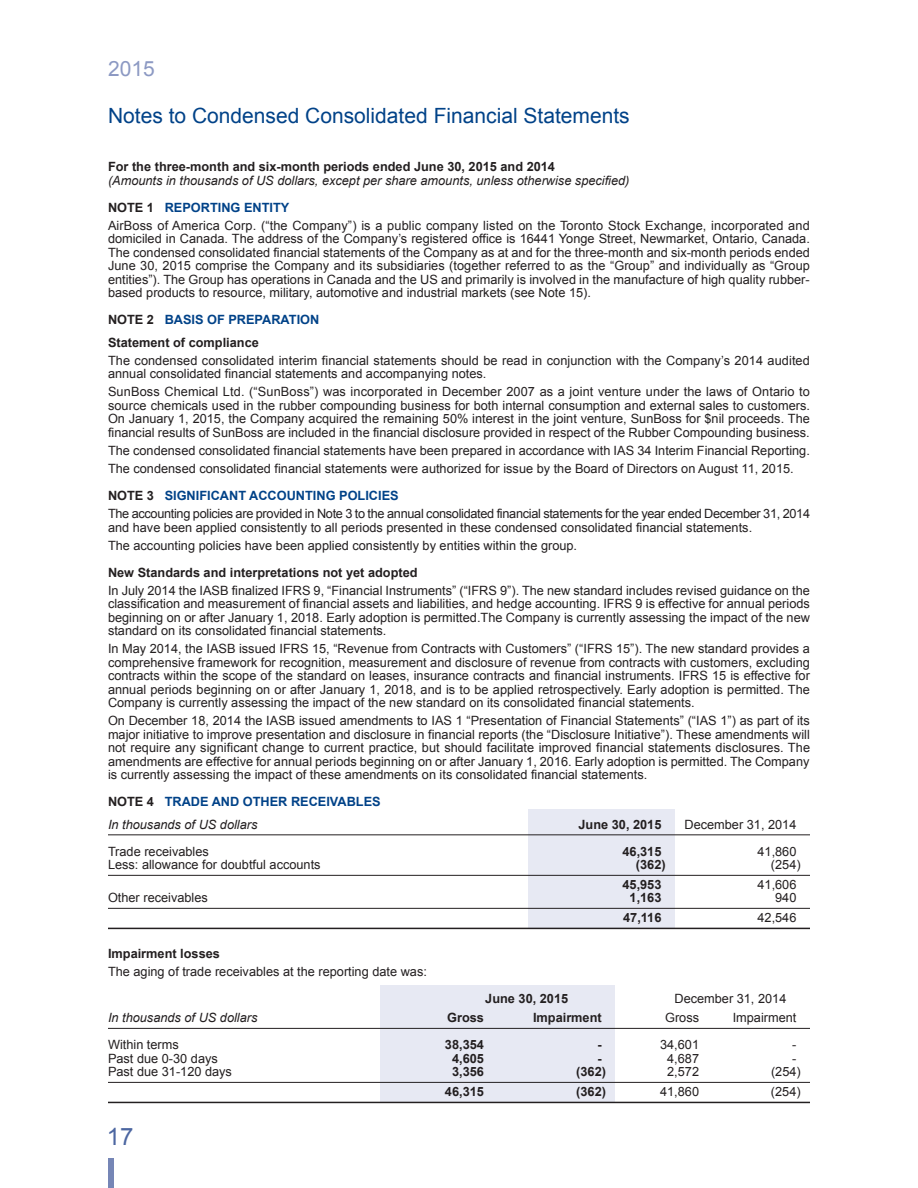
<style>
.page{position:relative;width:918px;height:1188px;background:#fff}
.page>*{position:absolute;margin:0;border:0;box-sizing:border-box;transform-origin:0 0}
.t1{font:24px "Arial";color:#4c66a1}
.t2{font:21px "Arial";color:#014288}
.t3{font:21px "Arial";color:#8c99c3}
.t4{font:12.75px/13.5px "Arial";color:#231f20;text-align:justify}
.t5{font:700 12.75px/22.5px "Arial";color:#231f20}
.t6{font:12.75px/18px "Arial";letter-spacing:-.025em;color:#231f20}
.t7{font:italic 12.75px/27px "Arial";color:#231f20}
.t8{font:700 12.75px/22.4px "Arial";color:#014288}
.s1{font-weight:700;font-style:normal}
.s2{font-weight:700;font-style:normal;color:#014288}
.s3{color:#014288}
.s4{font-weight:700}
.s5{font-weight:700;color:#014288}
.s6{color:#231f20}
.s7{font-weight:400;font-style:italic;color:#231f20}
</style>
<div class="page">
<div style="left:108px;top:1158px;width:5px;height:30px;background:#7686b6"></div>
<div style="left:381px;top:986px;width:234px;height:117px;background:#e7e9f3"></div>
<div style="left:528px;top:809px;width:146px;height:119px;background:#e7e9f3"></div>
<hr style="left:108px;top:835px;width:702px;height:1px;background:#231f20">
<hr style="left:108px;top:875px;width:702px;height:1px;background:#231f20">
<hr style="left:108px;top:908px;width:702px;height:1px;background:#231f20">
<hr style="left:108px;top:928px;width:702px;height:1px;background:#231f20">
<hr style="left:108px;top:1028px;width:702px;height:1px;background:#231f20">
<hr style="left:108px;top:1082px;width:702px;height:1px;background:#231f20">
<hr style="left:108px;top:1102px;width:702px;height:1px;background:#231f20">
<h2 class="t3" style="left:108px;top:57px;width:48px">2015</h2>
<h2 class="t2" style="left:108px;top:104px;width:523px">Notes to Condensed Consolidated Financial Statements</h2>
<p class="t5" style="left:108px;top:156px;width:449px">For the three-month and six-month periods ended June 30, 2015 and 2014</p>
<p class="t7" style="left:108px;top:167px;width:523px">(Amounts in thousands of US dollars, except per share amounts, unless otherwise specified)<br><span class="s1">NOTE 1</span> <span class="s2">REPORTING ENTITY</span></p>
<p class="t4" style="left:108px;top:219px;width:703px">AirBoss of America Corp. (“the Company”) is a public company listed on the Toronto Stock Exchange, incorporated and domiciled in Canada. The address of the Company’s registered office is 16441 Yonge Street, Newmarket, Ontario, Canada.<br>The condensed consolidated financial statements of the Company as at and for the three-month and six-month periods ended June 30, 2015 comprise the Company and its subsidiaries (together referred to as the “Group” and individually as “Group entities”). The Group has operations in Canada and the US and primarily is involved in the manufacture of high quality rubber&shy;based products to resource, military, automotive and industrial markets (see Note 15).</p>
<p class="t5" style="left:108px;top:309px;width:213px">NOTE 2 <span class="s3">BASIS OF PREPARATION<br></span>Statement of compliance</p>
<p class="t4" style="left:108px;top:354px;width:703px">The condensed consolidated interim financial statements should be read in conjunction with the Company’s 2014 audited annual consolidated financial statements and accompanying notes.</p>
<p class="t4" style="left:108px;top:385px;width:704px">SunBoss Chemical Ltd. (“SunBoss”) was incorporated in December 2007 as a joint venture under the laws of Ontario to source chemicals used in the rubber compounding business for both internal consumption and external sales to customers.<br>On January 1, 2015, the Company acquired the remaining 50% interest in the joint venture, SunBoss for $nil proceeds. The financial results of SunBoss are included in the financial disclosure provided in respect of the Rubber Compounding business.</p>
<p class="t4" style="left:108px;top:442px;width:703px;line-height:18px">The condensed consolidated financial statements have been prepared in accordance with IAS 34 Interim Financial Reporting.<br>The condensed consolidated financial statements were authorized for issue by the Board of Directors on August 11, 2015.</p>
<p class="t6" style="left:108px;top:487px;width:704px"><span class="s4">NOTE 3</span> <span class="s5">SIGNIFICANT ACCOUNTING POLICIES<br></span>The accounting policies are provided in Note 3 to the annual consolidated financial statements for the year ended December 31, 2014</p>
<p class="t4" style="left:108px;top:518px;width:646px;line-height:18px">and have been applied consistently to all periods presented in these condensed consolidated financial statements.<br>The accounting policies have been applied consistently by entities within the group.</p>
<p class="t5" style="left:108px;top:561px;width:311px">New Standards and interpretations not yet adopted</p>
<p class="t4" style="left:108px;top:583px;width:703px">In July 2014 the IASB finalized IFRS 9, “Financial Instruments” (“IFRS 9”). The new standard includes revised guidance on the classification and measurement of financial assets and liabilities, and hedge accounting. IFRS 9 is effective for annual periods beginning on or after January 1, 2018. Early adoption is permitted.The Company is currently assessing the impact of the new standard on its consolidated financial statements.</p>
<p class="t4" style="left:108px;top:642px;width:703px">In May 2014, the IASB issued IFRS 15, “Revenue from Contracts with Customers” (“IFRS 15”). The new standard provides a comprehensive framework for recognition, measurement and disclosure of revenue from contracts with customers, excluding contracts within the scope of the standard on leases, insurance contracts and financial instruments. IFRS 15 is effective for annual periods beginning on or after January 1, 2018, and is to be applied retrospectively. Early adoption is permitted. The Company is currently assessing the impact of the new standard on its consolidated financial statements.</p>
<p class="t4" style="left:108px;top:714px;width:704px">On December 18, 2014 the IASB issued amendments to IAS 1 “Presentation of Financial Statements” (“IAS 1”) as part of its major initiative to improve presentation and disclosure in financial reports (the “Disclosure Initiative”). These amendments will not require any significant change to current practice, but should facilitate improved financial statements disclosures. The amendments are effective for annual periods beginning on or after January 1, 2016. Early adoption is permitted. The Company is currently assessing the impact of these amendments on its consolidated financial statements.</p>
<p class="t8" style="left:108px;top:791px;width:274px"><span class="s6">NOTE 4</span> TRADE AND OTHER RECEIVABLES<br><span class="s7">In thousands of US dollars</span></p>
<p class="t5" style="left:579px;top:813px;width:84px">June 30, 2015</p>
<p class="t4" style="left:685px;top:817px;width:113px">December 31, 2014</p>
<p class="t4" style="left:108px;top:844px;width:102px">Trade receivables</p>
<p class="t5" style="left:623px;top:840px;width:40px">46,315</p>
<p class="t4" style="left:758px;top:844px;width:40px">41,860</p>
<p class="t4" style="left:108px;top:858px;width:214px">Less: allowance for doubtful accounts</p>
<p class="t5" style="left:636px;top:853px;width:31px">(362)</p>
<p class="t4" style="left:771px;top:858px;width:31px">(254)</p>
<p class="t5" style="left:623px;top:873px;width:40px">45,953</p>
<p class="t4" style="left:758px;top:877px;width:40px">41,606</p>
<p class="t4" style="left:108px;top:891px;width:101px">Other receivables</p>
<p class="t5" style="left:630px;top:886px;width:33px">1,163</p>
<p class="t4" style="left:775px;top:891px;width:23px">940</p>
<p class="t5" style="left:623px;top:906px;width:40px">47,116</p>
<p class="t4" style="left:758px;top:910px;width:40px">42,546</p>
<p class="t5" style="left:108px;top:942px;width:113px">Impairment losses</p>
<p class="t4" style="left:108px;top:964px;width:320px">The aging of trade receivables at the reporting date was:</p>
<p class="t5" style="left:485px;top:987px;width:84px">June 30, 2015</p>
<p class="t4" style="left:674px;top:991px;width:113px">December 31, 2014</p>
<p class="t7" style="left:108px;top:1004px;width:151px">In thousands of US dollars</p>
<p class="t5" style="left:447px;top:1006px;width:38px">Gross</p>
<p class="t5" style="left:533px;top:1006px;width:70px">Impairment</p>
<p class="t4" style="left:665px;top:1011px;width:36px">Gross</p>
<p class="t4" style="left:733px;top:1011px;width:65px">Impairment</p>
<p class="t4" style="left:108px;top:1038px;width:72px">Within terms</p>
<p class="t5" style="left:445px;top:1033px;width:40px">38,354</p>
<p class="t5" style="left:598px;top:1033px;width:6px">-</p>
<p class="t4" style="left:660px;top:1038px;width:40px">34,601</p>
<p class="t4" style="left:792px;top:1038px;width:6px">-</p>
<p class="t4" style="left:108px;top:1051px;width:111px">Past due 0-30 days</p>
<p class="t5" style="left:452px;top:1047px;width:33px">4,605</p>
<p class="t5" style="left:598px;top:1047px;width:6px">-</p>
<p class="t4" style="left:667px;top:1051px;width:33px">4,687</p>
<p class="t4" style="left:792px;top:1051px;width:6px">-</p>
<p class="t4" style="left:108px;top:1065px;width:126px">Past due 31-120 days</p>
<p class="t5" style="left:452px;top:1060px;width:33px">3,356</p>
<p class="t5" style="left:576px;top:1060px;width:31px">(362)</p>
<p class="t4" style="left:667px;top:1065px;width:33px">2,572</p>
<p class="t4" style="left:771px;top:1065px;width:31px">(254)</p>
<p class="t5" style="left:445px;top:1080px;width:40px">46,315</p>
<p class="t5" style="left:576px;top:1080px;width:31px">(362)</p>
<p class="t4" style="left:660px;top:1084px;width:40px">41,860</p>
<p class="t4" style="left:771px;top:1084px;width:31px">(254)</p>
<h1 class="t1" style="left:107px;top:1123px;width:28px">17</h1>
</div>
